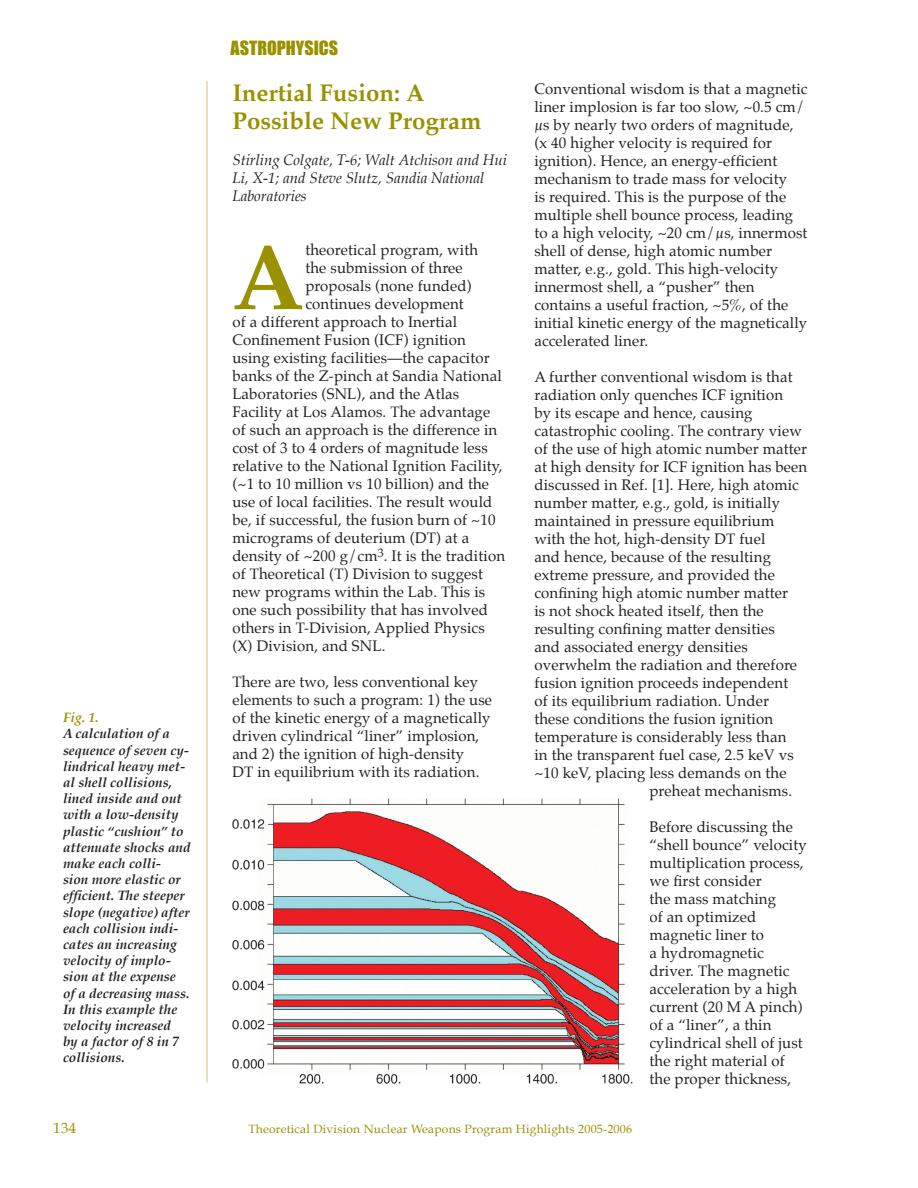
<style>
.page{position:relative;width:918px;height:1188px;background:#fff}
.page>*{position:absolute;margin:0;border:0;box-sizing:border-box;transform-origin:0 0}
.t1{font:700 92.7px "Palatino";color:#9a9100}
.t2{font:700 24px/28.5px "Palatino";color:#9a9100}
.Pub_headers{font:18px "Impact";color:#9a9100}
.t3{font:15px/18px "Palatino";letter-spacing:.01em;color:#231f20}
.t4{font:italic 15px/18px "Palatino";color:#231f20}
.t5{font:15px "Book Antiqua";color:#9a9100}
.PUB_figure_caption{font:italic 700 13.5px/16.2px "Palatino";color:#231f20}
.PUB_figure_caption-2{font:italic 700 13.5px "Palatino";color:#9a9100}
.t6{font:12px "Book Antiqua";letter-spacing:.02em;color:#9a9100}
</style>
<div class="page">
<hr style="left:207px;top:81px;width:1px;height:1001px;background:#9a9100">
<img style="left:232px;top:798px;width:401px;height:286px">
<p class="PUB_figure_caption-2" style="left:63px;top:709px;width:37px">Fig. 1.</p>
<p class="PUB_figure_caption" style="left:63px;top:727px;width:129px">A calculation of a sequence of seven cy&shy;lindrical heavy met&shy;al shell collisions, lined inside and out with a low-density plastic “cushion” to attenuate shocks and make each colli-<br>sion more elastic or efficient. The steeper slope (negative) after each collision indi&shy;cates an increasing velocity of implo&shy;sion at the expense of a decreasing mass.<br>In this example the velocity increased<br>by a factor of 8 in 7 collisions.</p>
<p class="Pub_headers" style="left:231px;top:37px;width:109px">ASTROPHYSICS</p>
<p class="t2" style="left:232px;top:81px;width:251px">Inertial Fusion: A<br>Possible New Program</p>
<p class="t4" style="left:232px;top:153px;width:276px">Stirling Colgate, T-6; Walt Atchison and Hui<br>Li, X-1; and Steve Slutz, Sandia National<br>Laboratories</p>
<p class="t1" style="left:232px;top:220px;width:74px">A</p>
<p class="t3" style="left:305px;top:242px;width:174px">theoretical program, with</p>
<p class="t3" style="left:305px;top:260px;width:159px">the submission of three</p>
<p class="t3" style="left:305px;top:278px;width:168px">proposals (none funded)</p>
<p class="t3" style="left:305px;top:296px;width:160px">continues development</p>
<p class="t3" style="left:232px;top:314px;width:226px">of a different approach to Inertial</p>
<p class="t3" style="left:232px;top:332px;width:235px">Confinement Fusion (ICF) ignition</p>
<p class="t3" style="left:232px;top:350px;width:259px">using existing facilities—the capacitor</p>
<p class="t3" style="left:232px;top:368px;width:271px">banks of the Z-pinch at Sandia National</p>
<p class="t3" style="left:232px;top:386px;width:228px">Laboratories (SNL), and the Atlas</p>
<p class="t3" style="left:232px;top:404px;width:260px">Facility at Los Alamos. The advantage</p>
<p class="t3" style="left:232px;top:422px;width:267px">of such an approach is the difference in</p>
<p class="t3" style="left:232px;top:440px;width:257px">cost of 3 to 4 orders of magnitude less</p>
<p class="t3" style="left:232px;top:458px;width:272px">relative to the National Ignition Facility,</p>
<p class="t3" style="left:232px;top:476px;width:258px">(~1 to 10 million vs 10 billion) and the</p>
<p class="t3" style="left:232px;top:494px;width:262px">use of local facilities. The result would</p>
<p class="t3" style="left:232px;top:512px;width:265px">be, if successful, the fusion burn of ~10</p>
<p class="t3" style="left:232px;top:530px;width:238px">micrograms of deuterium (DT) at a</p>
<p class="t3" style="left:232px;top:548px;width:274px">density of ~200 g/cm<sup>3</sup>. It is the tradition</p>
<p class="t3" style="left:232px;top:566px;width:252px">of Theoretical (T) Division to suggest</p>
<p class="t3" style="left:232px;top:584px;width:254px">new programs within the Lab. This is</p>
<p class="t3" style="left:232px;top:602px;width:257px">one such possibility that has involved</p>
<p class="t3" style="left:232px;top:620px;width:254px">others in T-Division, Applied Physics</p>
<p class="t3" style="left:232px;top:638px;width:155px">(X) Division, and SNL.</p>
<p class="t3" style="left:232px;top:674px;width:261px">There are two, less conventional key elements to such a program: 1) the use of the kinetic energy of a magnetically driven cylindrical “liner” implosion, and 2) the ignition of high-density<br>DT in equilibrium with its radiation.</p>
<p class="t3" style="left:534px;top:81px;width:275px">Conventional wisdom is that a magnetic liner implosion is far too slow, ~0.5 cm/ μs by nearly two orders of magnitude, (x 40 higher velocity is required for ignition). Hence, an energy-efficient mechanism to trade mass for velocity<br>is required. This is the purpose of the multiple shell bounce process, leading to a high velocity, ~20 cm/μs, innermost shell of dense, high atomic number matter, e.g., gold. This high-velocity innermost shell, a “pusher” then contains a useful fraction, ~5%, of the initial kinetic energy of the magnetically accelerated liner.</p>
<p class="t3" style="left:534px;top:369px;width:260px">A further conventional wisdom is that</p>
<p class="t3" style="left:534px;top:387px;width:250px">radiation only quenches ICF ignition</p>
<p class="t3" style="left:534px;top:405px;width:220px">by its escape and hence, causing</p>
<p class="t3" style="left:534px;top:423px;width:269px">catastrophic cooling. The contrary view</p>
<p class="t3" style="left:534px;top:441px;width:274px">of the use of high atomic number matter</p>
<p class="t3" style="left:534px;top:459px;width:274px">at high density for ICF ignition has been</p>
<p class="t3" style="left:534px;top:477px;width:266px">discussed in Ref. [1]. Here, high atomic</p>
<p class="t3" style="left:534px;top:495px;width:247px">number matter, e.g., gold, is initially</p>
<p class="t3" style="left:534px;top:513px;width:242px">maintained in pressure equilibrium</p>
<p class="t3" style="left:534px;top:531px;width:233px">with the hot, high-density DT fuel</p>
<p class="t3" style="left:534px;top:549px;width:238px">and hence, because of the resulting</p>
<p class="t3" style="left:534px;top:567px;width:242px">extreme pressure, and provided the</p>
<p class="t3" style="left:534px;top:585px;width:255px">confining high atomic number matter</p>
<p class="t3" style="left:534px;top:603px;width:231px">is not shock heated itself, then the</p>
<p class="t3" style="left:534px;top:621px;width:242px">resulting confining matter densities</p>
<p class="t3" style="left:534px;top:639px;width:215px">and associated energy densities</p>
<p class="t3" style="left:534px;top:657px;width:264px">overwhelm the radiation and therefore</p>
<p class="t3" style="left:534px;top:675px;width:255px">fusion ignition proceeds independent</p>
<p class="t3" style="left:534px;top:693px;width:236px">of its equilibrium radiation. Under</p>
<p class="t3" style="left:534px;top:711px;width:240px">these conditions the fusion ignition</p>
<p class="t3" style="left:534px;top:729px;width:254px">temperature is considerably less than</p>
<p class="t3" style="left:534px;top:747px;width:261px">in the transparent fuel case, 2.5 keV vs</p>
<p class="t3" style="left:534px;top:765px;width:254px">~10 keV, placing less demands on the</p>
<p class="t3" style="left:650px;top:783px;width:144px">preheat mechanisms.</p>
<p class="t3" style="left:650px;top:819px;width:159px">Before discussing the “shell bounce” velocity multiplication process, we first consider<br>the mass matching<br>of an optimized magnetic liner to<br>a hydromagnetic driver. The magnetic acceleration by a high current (20 M A pinch) of a “liner”, a thin cylindrical shell of just the right material of the proper thickness,</p>
<p class="t5" style="left:53px;top:1119px;width:24px">134</p>
<p class="t6" style="left:248px;top:1122px;width:385px">Theoretical Division Nuclear Weapons Program Highlights 2005-2006</p>
</div>
